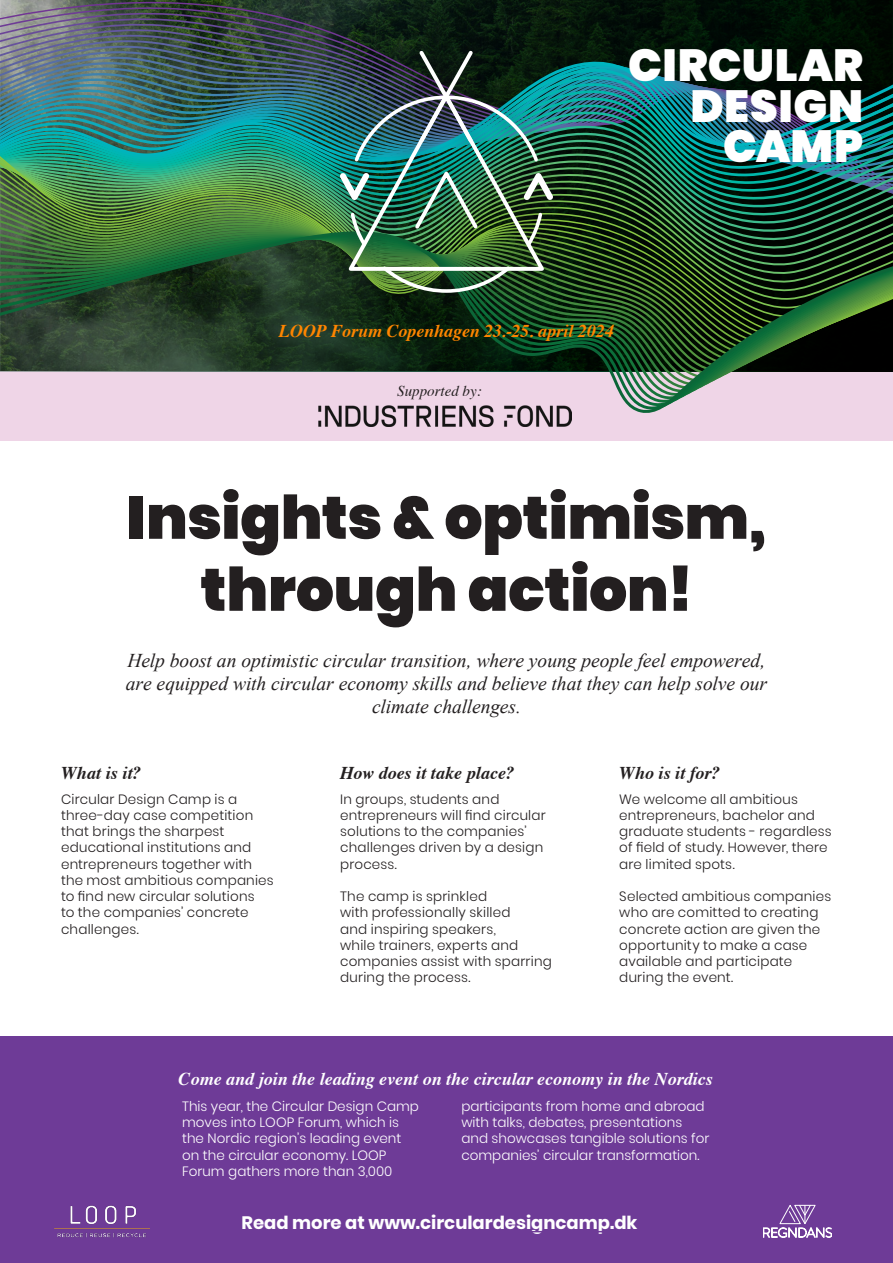
<style>
.page{position:relative;width:893px;height:1263px;background:#fff}
.page>*{position:absolute;margin:0;border:0;box-sizing:border-box;transform-origin:0 0}
.t1{font:900 60px/72px "Poppins";letter-spacing:-.005em;color:#231f20;text-align:center}
.t2{font:900 45px/40.5px "Poppins";letter-spacing:.01em;color:#fff;text-align:right}
.t3{font:italic 19.5px/23.4px "Times New Roman";color:#231f20;text-align:center}
.t4{font:italic 700 18px "Times";color:#fff}
.t5{font:italic 700 18px "Times";letter-spacing:.005em;color:#231f20}
.t6{font:700 18px "Poppins";color:#fff}
.t7{font:italic 700 18px "Times";color:#ff8500}
.t8{font:italic 15px "Times";color:#231f20}
.t9{font:300 13.5px/16.2px "Poppins";letter-spacing:.015em;color:#231f20}
.t10{font:300 13.5px/16.2px "Poppins";color:#fff}
</style>
<div class="page">
<div style="left:0;top:1036px;width:893px;height:227px;background:#6e3b97"></div>
<div style="left:0;top:370px;width:893px;height:71px;background:#efd5e7"></div>
<svg style="left:763px;top:1205px;width:69px;height:32px"></svg>
<img style="left:318px;top:418px;width:254px;height:8px">
<img style="left:54px;top:1205px;width:96px;height:33px">
<svg style="left:0;top:0;width:893px;height:6px;background:#1f2d23"></svg>
<svg style="left:0;top:6px;width:893px;height:5px;background:#202c25"></svg>
<svg style="left:0;top:11px;width:893px;height:5px;background:#202c26"></svg>
<svg style="left:0;top:16px;width:893px;height:5px;background:#202c27"></svg>
<svg style="left:0;top:21px;width:893px;height:4px;background:#202c27"></svg>
<svg style="left:0;top:25px;width:893px;height:10px;background:#26312e"></svg>
<svg style="left:0;top:35px;width:893px;height:10px;background:#2a3633"></svg>
<svg style="left:0;top:45px;width:893px;height:10px;background:#293734"></svg>
<svg style="left:0;top:55px;width:893px;height:9px;background:#283a37"></svg>
<svg style="left:0;top:64px;width:893px;height:10px;background:#274847"></svg>
<img style="left:0;top:74px;width:893px;height:10px">
<img style="left:0;top:84px;width:893px;height:10px">
<img style="left:0;top:94px;width:893px;height:10px">
<img style="left:0;top:104px;width:893px;height:7px">
<img style="left:0;top:111px;width:893px;height:9px">
<img style="left:0;top:120px;width:893px;height:10px">
<img style="left:0;top:130px;width:893px;height:9px">
<img style="left:0;top:139px;width:893px;height:10px">
<img style="left:0;top:149px;width:893px;height:9px">
<img style="left:0;top:158px;width:893px;height:10px">
<img style="left:0;top:168px;width:893px;height:9px">
<img style="left:0;top:177px;width:893px;height:10px">
<img style="left:0;top:187px;width:893px;height:9px">
<svg style="left:0;top:196px;width:893px;height:10px;background:#376535"></svg>
<svg style="left:0;top:206px;width:893px;height:9px;background:#376130"></svg>
<svg style="left:0;top:215px;width:893px;height:6px;background:#375f2c"></svg>
<svg style="left:0;top:223px;width:893px;height:195px"></svg>
<div style="left:317px;top:29px;width:259px;height:288px;background:#231f20;opacity:.75"></div>
<img style="left:340px;top:47px;width:213px;height:248px">
<p class="t2" style="left:628px;top:45px;width:237px">CIRCULAR</p>
<p class="t2" style="left:691px;top:86px;width:174px">DESIGN<br>CAMP</p>
<p class="t7" style="left:279px;top:314px;width:337px">LOOP Forum Copenhagen 23.-25. april 2024</p>
<p class="t8" style="left:397px;top:378px;width:86px">Supported by:</p>
<p class="t1" style="left:126px;top:482px;width:642px">Insights &amp; optimism, through action!</p>
<p class="t3" style="left:126px;top:648px;width:643px">Help boost an optimistic circular transition, where young people feel empowered, are equipped with circular economy skills and believe that they can help solve our climate challenges.</p>
<p class="t5" style="left:61px;top:756px;width:82px">What is it?</p>
<p class="t5" style="left:340px;top:756px;width:176px">How does it take place?</p>
<p class="t9" style="left:61px;top:791px;width:214px">Circular Design Camp is a three-day case competition that brings the sharpest educational institutions and entrepreneurs together with the most ambitious companies to find new circular solutions<br>to the companies’ concrete challenges.</p>
<p class="t9" style="left:340px;top:791px;width:207px">In groups, students and entrepreneurs will find circular solutions to the companies’ challenges driven by a design process.</p>
<p class="t9" style="left:340px;top:888px;width:213px">The camp is sprinkled<br>with professionally skilled<br>and inspiring speakers,<br>while trainers, experts and companies assist with sparring during the process.</p>
<p class="t5" style="left:619px;top:756px;width:102px">Who is it for?</p>
<p class="t9" style="left:619px;top:791px;width:214px">We welcome all ambitious entrepreneurs, bachelor and graduate students - regardless of field of study. However, there are limited spots.</p>
<p class="t9" style="left:619px;top:888px;width:213px">Selected ambitious companies who are comitted to creating concrete action are given the opportunity to make a case available and participate during the event.</p>
<p class="t4" style="left:179px;top:1062px;width:536px">Come and join the leading event on the circular economy in the Nordics</p>
<p class="t10" style="left:182px;top:1098px;width:238px">This year, the Circular Design Camp moves into LOOP Forum, which is the Nordic region’s leading event on the circular economy. LOOP<br>Forum gathers more than 3,000</p>
<p class="t10" style="left:461px;top:1098px;width:250px">participants from home and abroad with talks, debates, presentations and showcases tangible solutions for companies’ circular transformation.</p>
<p class="t6" style="left:242px;top:1212px;width:397px">Read more at www.circulardesigncamp.dk</p>
</div>
